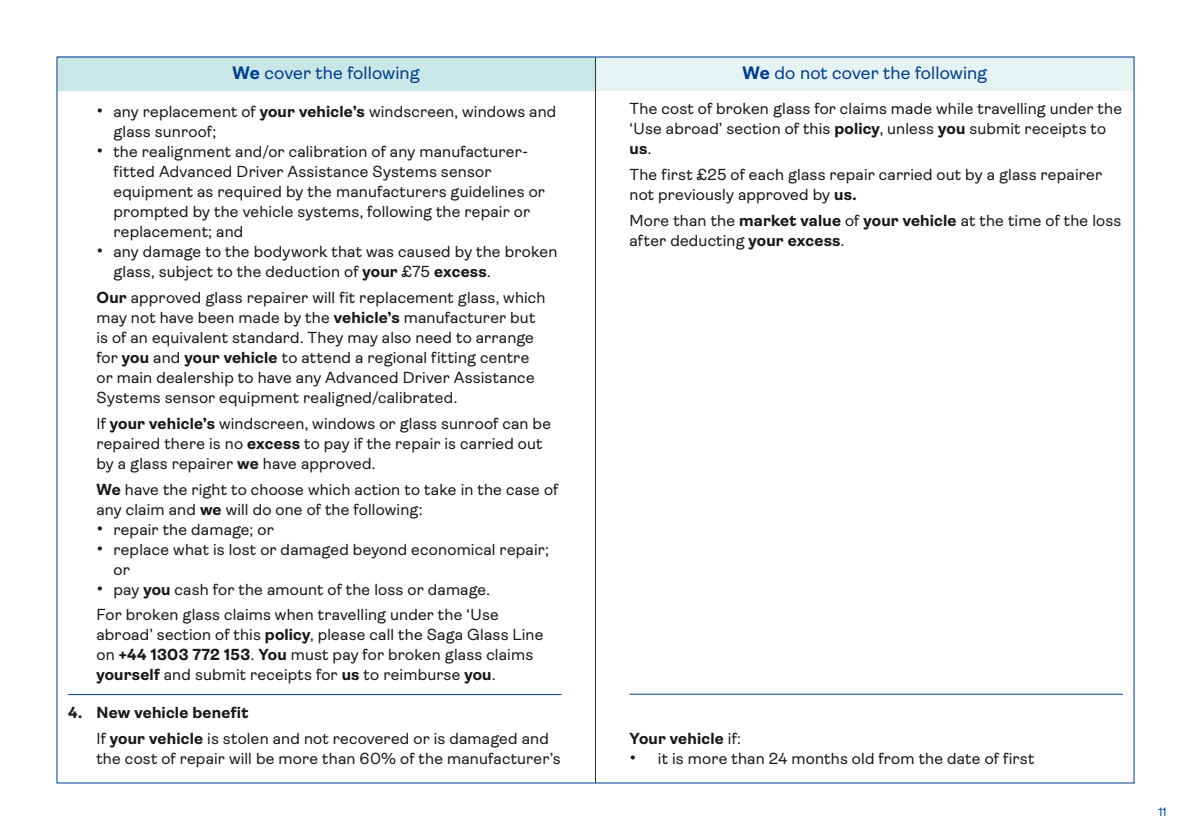
<style>
.page{position:relative;width:1191px;height:840px;background:#fff}
.page>*{position:absolute;margin:0;border:0;box-sizing:border-box;transform-origin:0 0}
.t1{font:18px "Ambit";letter-spacing:.005em;color:#003d90}
.t2{font:16px/20px "Ambit";letter-spacing:.01em;color:#1a171c}
.t3{font:700 16px "Ambit";letter-spacing:.01em;color:#1a171c}
.t4{font:12px "Ambit";color:#003d90}
.s1{font-weight:700}
.s2{font-size:20px}
.s3{font-weight:400}
</style>
<div class="page">
<hr style="left:68px;top:693px;width:493px;height:1px;background:#003d90">
<hr style="left:629px;top:693px;width:494px;height:1px;background:#003d90">
<div style="left:57px;top:57px;width:538px;height:34px;background:#cae7e8"></div>
<div style="left:595px;top:57px;width:539px;height:34px;background:#e6f3f3"></div>
<hr style="left:595px;top:57px;width:1px;height:725px;background:#003d90">
<p class="t1" style="left:232px;top:62px;width:189px"><span class="s1">We</span> cover the following</p>
<p class="t2" style="left:113px;top:102px;width:444px;text-indent:-17px"><span class="s2">•</span> any replacement of <span class="s1">your vehicle’s</span> windscreen, windows and glass sunroof;</p>
<p class="t2" style="left:113px;top:142px;width:433px;text-indent:-17px"><span class="s2">•</span> the realignment and/or calibration of any manufacturer&shy;fitted Advanced Driver Assistance Systems sensor equipment as required by the manufacturers guidelines or prompted by the vehicle systems, following the repair or replacement; and</p>
<p class="t2" style="left:96px;top:242px;width:462px"><span class="s2">•</span> any damage to the bodywork that was caused by the broken</p>
<p class="t2" style="left:113px;top:262px;width:379px">glass, subject to the deduction of <span class="s1">your</span> £75 <span class="s1">excess</span>.</p>
<p class="t2" style="left:96px;top:287px;width:451px"><span class="s1">Our</span> approved glass repairer will fit replacement glass, which</p>
<p class="t2" style="left:96px;top:307px;width:440px">may not have been made by the <span class="s1">vehicle’s</span> manufacturer but</p>
<p class="t2" style="left:96px;top:327px;width:439px">is of an equivalent standard. They may also need to arrange</p>
<p class="t2" style="left:96px;top:347px;width:434px">for <span class="s1">you</span> and <span class="s1">your vehicle</span> to attend a regional fitting centre</p>
<p class="t2" style="left:96px;top:367px;width:440px">or main dealership to have any Advanced Driver Assistance</p>
<p class="t2" style="left:96px;top:387px;width:362px">Systems sensor equipment realigned/calibrated.</p>
<p class="t2" style="left:96px;top:413px;width:456px">If <span class="s1">your vehicle’s</span> windscreen, windows or glass sunroof can be repaired there is no <span class="s1">excess</span> to pay if the repair is carried out by a glass repairer <span class="s1">we</span> have approved.</p>
<p class="t2" style="left:96px;top:479px;width:463px"><span class="s1">We</span> have the right to choose which action to take in the case of any claim and <span class="s1">we</span> will do one of the following:</p>
<p class="t2" style="left:96px;top:519px;width:179px"><span class="s2">•</span> repair the damage; or</p>
<p class="t2" style="left:113px;top:539px;width:437px;text-indent:-17px"><span class="s2">•</span> replace what is lost or damaged beyond economical repair; or</p>
<p class="t2" style="left:96px;top:576px;width:404px;line-height:25.6px"><span class="s2">•</span> pay <span class="s1">you</span> cash for the amount of the loss or damage.<br>For broken glass claims when travelling under the ‘Use</p>
<p class="t2" style="left:96px;top:624px;width:449px">abroad’ section of this <span class="s1">policy</span>, please call the Saga Glass Line</p>
<p class="t2" style="left:96px;top:644px;width:438px">on <span class="s1">+44 1303 772 153</span>. <span class="s1">You</span> must pay for broken glass claims <span class="s1">yourself</span> and submit receipts for <span class="s1">us</span> to reimburse <span class="s1">you</span>.</p>
<h6 class="t3" style="left:68px;top:702px;width:182px">4. New vehicle benefit</h6>
<p class="t2" style="left:96px;top:728px;width:466px">If <span class="s1">your vehicle</span> is stolen and not recovered or is damaged and the cost of repair will be more than 60% of the manufacturer’s</p>
<p class="t1" style="left:742px;top:62px;width:246px"><span class="s1">We</span> do not cover the following</p>
<p class="t2" style="left:629px;top:99px;width:494px">The cost of broken glass for claims made while travelling under the ‘Use abroad’ section of this <span class="s1">policy</span>, unless <span class="s1">you</span> submit receipts to <span class="s1">us</span>.</p>
<p class="t2" style="left:629px;top:164px;width:474px">The first £25 of each glass repair carried out by a glass repairer</p>
<p class="t2" style="left:629px;top:182px;width:493px;line-height:25.6px">not previously approved by <span class="s1">us.<br></span>More than the <span class="s1">market value</span> of <span class="s1">your vehicle</span> at the time of the loss</p>
<p class="t2" style="left:629px;top:230px;width:216px">after deducting <span class="s1">your excess</span>.</p>
<h6 class="t3" style="left:629px;top:729px;width:113px">Your vehicle <span class="s3">if:</span></h6>
<p class="t2" style="left:629px;top:748px;width:406px"><span class="s2">•</span> it is more than 24 months old from the date of first</p>
<p class="t4" style="left:1158px;top:804px;width:10px">11</p>
</div>
